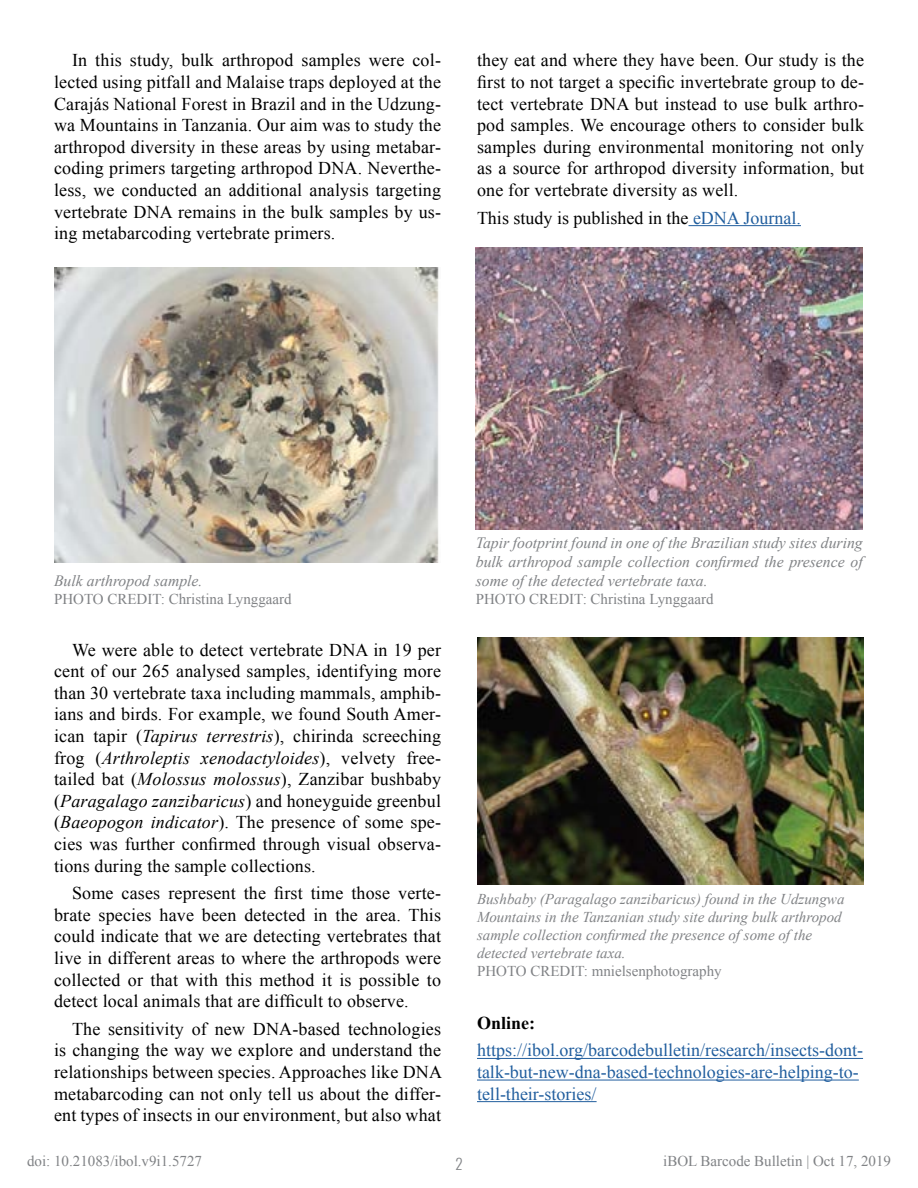
<style>
.page{position:relative;width:918px;height:1188px;background:#fff}
.page>*{position:absolute;margin:0;border:0;box-sizing:border-box;transform-origin:0 0}
.t1{font:18px/21.6px "Times New Roman";letter-spacing:.01em;color:#000;text-align:justify}
.t2{font:18px/21.6px "Times New Roman";color:#215e9e}
.t3{font:700 18px "Times New Roman";color:#000}
.t4{font:italic 15.75px/18.9px "Times New Roman";color:#808285;text-align:justify}
.t5{font:italic 15px/18px "Times New Roman";color:#808285}
.t6{font:15px "Times New Roman";color:#808285}
.t7{font:300 15px "Oswald";color:#808285}
.s1{color:#215e9e}
.s2{font-style:italic}
</style>
<div class="page">
<hr style="left:688px;top:225px;width:113px;height:1px;background:#215e9e">
<hr style="left:477px;top:1058px;width:386px;height:1px;background:#215e9e">
<hr style="left:477px;top:1080px;width:382px;height:1px;background:#215e9e">
<hr style="left:477px;top:1101px;width:120px;height:1px;background:#215e9e">
<img style="left:54px;top:268px;width:385px;height:295px">
<img style="left:476px;top:247px;width:387px;height:282px">
<img style="left:477px;top:637px;width:387px;height:247px">
<p class="t1" style="left:54px;top:49px;width:389px;text-indent:18px">In this study, bulk arthropod samples were col&shy;lected using pitfall and Malaise traps deployed at the Carajás National Forest in Brazil and in the Udzung&shy;wa Mountains in Tanzania. Our aim was to study the arthropod diversity in these areas by using metabar&shy;coding primers targeting arthropod DNA. Neverthe&shy;less, we conducted an additional analysis targeting vertebrate DNA remains in the bulk samples by us&shy;ing metabarcoding vertebrate primers.</p>
<p class="t1" style="left:477px;top:49px;width:389px">they eat and where they have been. Our study is the first to not target a specific invertebrate group to de&shy;tect vertebrate DNA but instead to use bulk arthro&shy;pod samples. We encourage others to consider bulk samples during environmental monitoring not only as a source for arthropod diversity information, but one for vertebrate diversity as well.</p>
<p class="t1" style="left:477px;top:207px;width:325px">This study is published in the <span class="s1">eDNA Journal.</span></p>
<p class="t4" style="left:54px;top:571px;width:150px">Bulk arthropod sample.</p>
<p class="t6" style="left:54px;top:589px;width:239px">PHOTO CREDIT: Christina Lynggaard</p>
<p class="t1" style="left:54px;top:639px;width:389px;text-indent:18px">We were able to detect vertebrate DNA in 19 per cent of our 265 analysed samples, identifying more than 30 vertebrate taxa including mammals, amphib&shy;ians and birds. For example, we found South Amer&shy;ican tapir (<span class="s2">Tapirus terrestris</span>), chirinda screeching frog (<span class="s2">Arthroleptis xenodactyloides</span>), velvety free&shy;tailed bat (<span class="s2">Molossus molossus</span>), Zanzibar bushbaby (<span class="s2">Paragalago zanzibaricus</span>) and honeyguide greenbul (<span class="s2">Baeopogon indicator</span>). The presence of some spe&shy;cies was further confirmed through visual observa&shy;tions during the sample collections.</p>
<p class="t1" style="left:54px;top:882px;width:389px;text-indent:18px">Some cases represent the first time those verte&shy;brate species have been detected in the area. This could indicate that we are detecting vertebrates that live in different areas to where the arthropods were collected or that with this method it is possible to detect local animals that are difficult to observe.</p>
<p class="t1" style="left:54px;top:1018px;width:390px;text-indent:18px">The sensitivity of new DNA-based technologies is changing the way we explore and understand the relationships between species. Approaches like DNA metabarcoding can not only tell us about the differ&shy;ent types of insects in our environment, but also what</p>
<p class="t4" style="left:476px;top:533px;width:389px">Tapir footprint found in one of the Brazilian study sites during bulk arthropod sample collection confirmed the presence of some of the detected vertebrate taxa.</p>
<p class="t6" style="left:476px;top:589px;width:239px">PHOTO CREDIT: Christina Lynggaard</p>
<p class="t5" style="left:477px;top:889px;width:369px">Bushbaby (Paragalago zanzibaricus) found in the Udzungwa Mountains in the Tanzanian study site during bulk arthropod sample collection confirmed the presence of some of the detected vertebrate taxa.</p>
<p class="t6" style="left:477px;top:961px;width:246px">PHOTO CREDIT: mnielsenphotography</p>
<p class="t3" style="left:477px;top:1010px;width:60px">Online:</p>
<p class="t2" style="left:477px;top:1039px;width:388px">https://ibol.org/barcodebulletin/research/insects-dont&shy;talk-but-new-dna-based-technologies-are-helping-to&shy;tell-their-stories/</p>
<p class="t6" style="left:27px;top:1151px;width:177px">doi: 10.21083/ibol.v9i1.5727</p>
<p class="t7" style="left:455px;top:1151px;width:9px">2</p>
<p class="t6" style="left:663px;top:1151px;width:229px">iBOL Barcode Bulletin | Oct 17, 2019</p>
</div>
